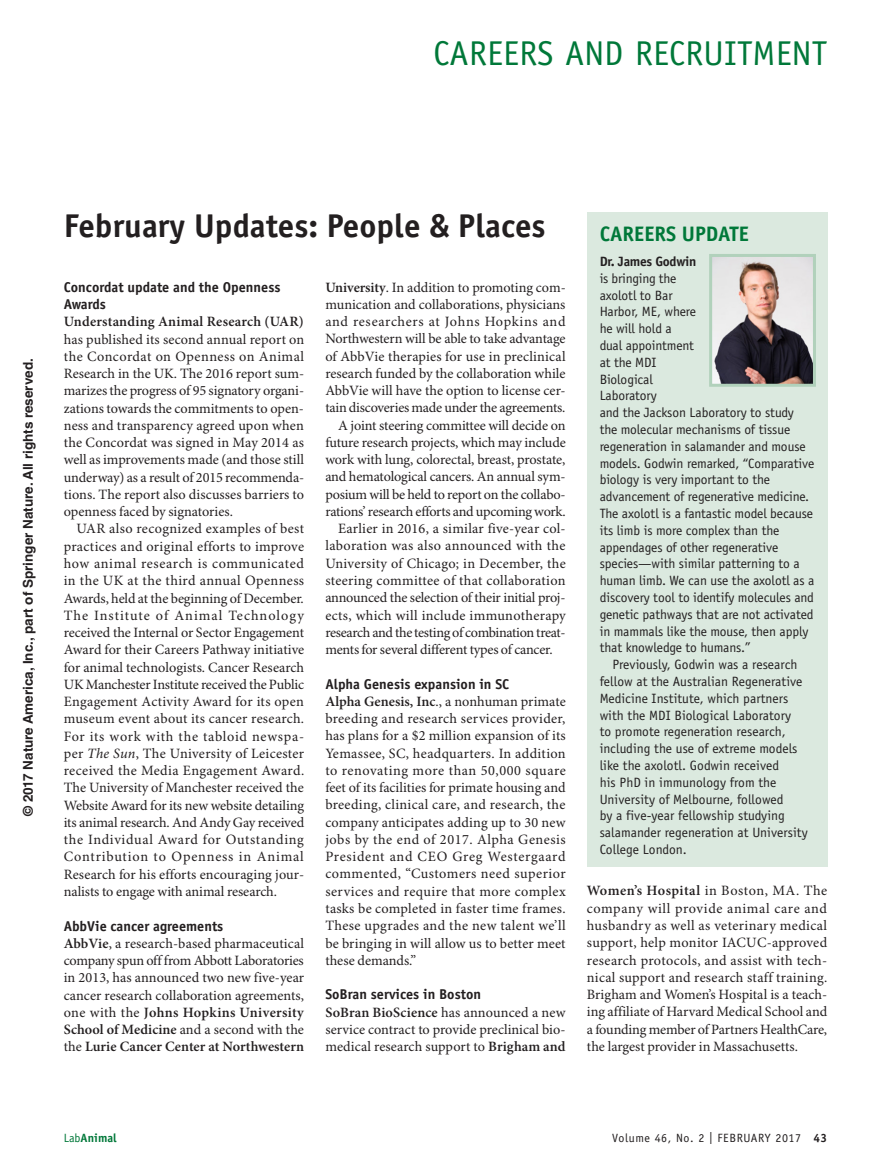
<style>
.page{position:relative;width:891px;height:1175px;background:#fff}
.page>*{position:absolute;margin:0;border:0;box-sizing:border-box;transform-origin:0 0}
.t1{font:34.5px "Officina Sans Std";letter-spacing:.005em;color:#007839}
.t2{font:700 33px "Officina Sans Std";color:#231f20}
.t3{font:700 21px "Officina Sans Std";color:#007839}
.t4{font:14.25px/17.2px "Minion Pro";letter-spacing:-.005em;color:#231f20;text-align:justify}
.t5{font:14.25px "Minion Pro";letter-spacing:.02em;color:#231f20}
.t6{font:700 14.25px/17.2px "Officina Sans Std";color:#231f20}
.t7{font:14.25px "Minion Pro";letter-spacing:.015em;color:#231f20}
.t8{font:14.25px "Minion Pro";letter-spacing:-.03em;color:#231f20}
.t9{font:14.25px "Minion Pro";letter-spacing:.025em;color:#231f20}
.t10{font:600 14.25px "Minion Pro";letter-spacing:.015em;color:#231f20}
.t11{font:14.25px "Minion Pro";letter-spacing:.04em;color:#231f20}
.t12{font:13.5px/16.8px "Officina Sans Std";letter-spacing:-.005em;color:#231f20}
.t13{font:700 13.5px "Helvetica LT Std";color:#231f20}
.t14{font:700 13.5px "Officina Sans Std";letter-spacing:-.02em;color:#231f20}
.t15{font:12px "Officina Sans Std";letter-spacing:.05em;color:#231f20}
.t16{font:700 12px "Officina Sans Std";color:#007839}
.s1{font-style:italic}
.s2{font-weight:600}
.s3{font-weight:400}
.s4{font-family:"Officina Serif Std";font-weight:700}
</style>
<div class="page">
<div style="left:587px;top:213px;width:240px;height:654px;background:#dbe9df"></div>
<img style="left:713px;top:258px;width:99px;height:125px">
<div style="left:709px;top:254px;width:107px;height:133px;border:3px solid #b1d1bb"></div>
<h1 class="t1" style="left:434px;top:33px;width:395px">CAREERS AND RECRUITMENT</h1>
<p class="t13" style="left:20px;top:816px;width:459px;rotate:-90deg">© 2017 Nature America, Inc., part of Springer Nature. All rights reserved.</p>
<h2 class="t2" style="left:64px;top:205px;width:483px">February Updates: People &amp; Places</h2>
<p class="t6" style="left:64px;top:278px;width:218px">Concordat update and the Openness<br>Awards</p>
<p class="t10" style="left:64px;top:313px;width:242px">Understanding Animal Research (UAR)</p>
<p class="t4" style="left:64px;top:331px;width:242px">has published its second annual report on the Concordat on Openness on Animal Research in the UK. The 2016 report sum&shy;marizes the progress of 95 signatory organi&shy;zations towards the commitments to open&shy;ness and transparency agreed upon when the Concordat was signed in May 2014 as well as improvements made (and those still underway) as a result of 2015 recommenda&shy;tions. The report also discusses barriers to openness faced by signatories.</p>
<p class="t4" style="left:64px;top:521px;width:242px;text-indent:13px">UAR also recognized examples of best practices and original efforts to improve how animal research is communicated in the UK at the third annual Openness Awards, held at the beginning of December.<br>The Institute of Animal Technology received the Internal or Sector Engagement Award for their Careers Pathway initiative for animal technologists. Cancer Research UK Manchester Institute received the Public Engagement Activity Award for its open museum event about its cancer research.<br>For its work with the tabloid newspa&shy;per <span class="s1">The Sun</span>, The University of Leicester received the Media Engagement Award.<br>The University of Manchester received the Website Award for its new website detailing its animal research. And Andy Gay received the Individual Award for Outstanding Contribution to Openness in Animal Research for his efforts encouraging jour&shy;nalists to engage with animal research.</p>
<p class="t6" style="left:64px;top:916px;width:161px">AbbVie cancer agreements</p>
<p class="t4" style="left:64px;top:935px;width:242px"><span class="s2">AbbVie</span>, a research-based pharmaceutical company spun off from Abbott Laboratories in 2013, has announced two new five-year cancer research collaboration agreements, one with the <span class="s2">Johns Hopkins University School of Medicine</span> and a second with the the <span class="s2">Lurie Cancer Center at Northwestern</span></p>
<p class="t4" style="left:325px;top:279px;width:242px"><span class="s2">University</span>. In addition to promoting com-</p>
<p class="t4" style="left:325px;top:296px;width:242px">munication and collaborations, physicians</p>
<p class="t11" style="left:325px;top:313px;width:242px">and researchers at Johns Hopkins and</p>
<p class="t4" style="left:325px;top:331px;width:242px">Northwestern will be able to take advantage</p>
<p class="t7" style="left:325px;top:347px;width:242px">of AbbVie therapies for use in preclinical</p>
<p class="t4" style="left:325px;top:365px;width:242px">research funded by the collaboration while</p>
<p class="t4" style="left:325px;top:382px;width:242px">AbbVie will have the option to license cer-</p>
<p class="t4" style="left:325px;top:400px;width:242px">tain discoveries made under the agreements.</p>
<p class="t4" style="left:338px;top:417px;width:229px">A joint steering committee will decide on</p>
<p class="t4" style="left:325px;top:434px;width:242px">future research projects, which may include</p>
<p class="t4" style="left:325px;top:451px;width:242px">work with lung, colorectal, breast, prostate,</p>
<p class="t4" style="left:325px;top:469px;width:242px">and hematological cancers. An annual sym-</p>
<p class="t4" style="left:325px;top:486px;width:242px">posium will be held to report on the collabo-</p>
<p class="t4" style="left:325px;top:503px;width:242px">rations’ research efforts and upcoming work.</p>
<p class="t7" style="left:338px;top:520px;width:229px">Earlier in 2016, a similar five-year col-</p>
<p class="t9" style="left:325px;top:537px;width:242px">laboration was also announced with the</p>
<p class="t5" style="left:325px;top:554px;width:242px">University of Chicago; in December, the</p>
<p class="t5" style="left:325px;top:572px;width:242px">steering committee of that collaboration</p>
<p class="t4" style="left:325px;top:589px;width:242px">announced the selection of their initial proj-</p>
<p class="t5" style="left:325px;top:606px;width:242px">ects, which will include immunotherapy</p>
<p class="t8" style="left:325px;top:623px;width:242px">research and the testing of combination treat-</p>
<p class="t4" style="left:325px;top:641px;width:229px">ments for several different types of cancer.</p>
<p class="t6" style="left:325px;top:675px;width:186px">Alpha Genesis expansion in SC</p>
<p class="t4" style="left:325px;top:693px;width:242px"><span class="s2">Alpha Genesis, Inc</span>., a nonhuman primate breeding and research services provider, has plans for a $2 million expansion of its Yemassee, SC, headquarters. In addition to renovating more than 50,000 square feet of its facilities for primate housing and breeding, clinical care, and research, the company anticipates adding up to 30 new jobs by the end of 2017. Alpha Genesis President and CEO Greg Westergaard commented, “Customers need superior services and require that more complex tasks be completed in faster time frames.<br>These upgrades and the new talent we’ll be bringing in will allow us to better meet these demands.”</p>
<p class="t6" style="left:325px;top:985px;width:157px">SoBran services in Boston</p>
<p class="t4" style="left:325px;top:1004px;width:242px"><span class="s2">SoBran BioScience</span> has announced a new service contract to provide preclinical bio&shy;medical research support to <span class="s2">Brigham and</span></p>
<h3 class="t3" style="left:600px;top:220px;width:151px">CAREERS UPDATE</h3>
<p class="t14" style="left:600px;top:253px;width:98px">Dr. James Godwin</p>
<p class="t12" style="left:600px;top:270px;width:216px">is bringing the<br>axolotl to Bar<br>Harbor, ME, where<br>he will hold a<br>dual appointment<br>at the MDI<br>Biological<br>Laboratory<br>and the Jackson Laboratory to study the molecular mechanisms of tissue regeneration in salamander and mouse models. Godwin remarked, “Comparative biology is very important to the advancement of regenerative medicine.<br>The axolotl is a fantastic model because its limb is more complex than the appendages of other regenerative species—with similar patterning to a human limb. We can use the axolotl as a discovery tool to identify molecules and genetic pathways that are not activated in mammals like the mouse, then apply that knowledge to humans.”</p>
<p class="t12" style="left:600px;top:656px;width:210px;text-indent:13px">Previously, Godwin was a research fellow at the Australian Regenerative Medicine Institute, which partners with the MDI Biological Laboratory<br>to promote regeneration research, including the use of extreme models like the axolotl. Godwin received<br>his PhD in immunology from the University of Melbourne, followed<br>by a five-year fellowship studying salamander regeneration at University College London.</p>
<p class="t4" style="left:587px;top:882px;width:242px"><span class="s2">Women’s Hospital</span> in Boston, MA. The company will provide animal care and husbandry as well as veterinary medical support, help monitor IACUC-approved research protocols, and assist with tech&shy;nical support and research staff training.<br>Brigham and Women’s Hospital is a teach&shy;ing affiliate of Harvard Medical School and a founding member of Partners HealthCare, the largest provider in Massachusetts.</p>
<p class="t16" style="left:64px;top:1130px;width:54px"><span class="s3">Lab</span>Animal</p>
<p class="t15" style="left:612px;top:1131px;width:216px">Volume 46, No. 2 | FEBRUARY 2017 <span class="s4">43</span></p>
</div>
